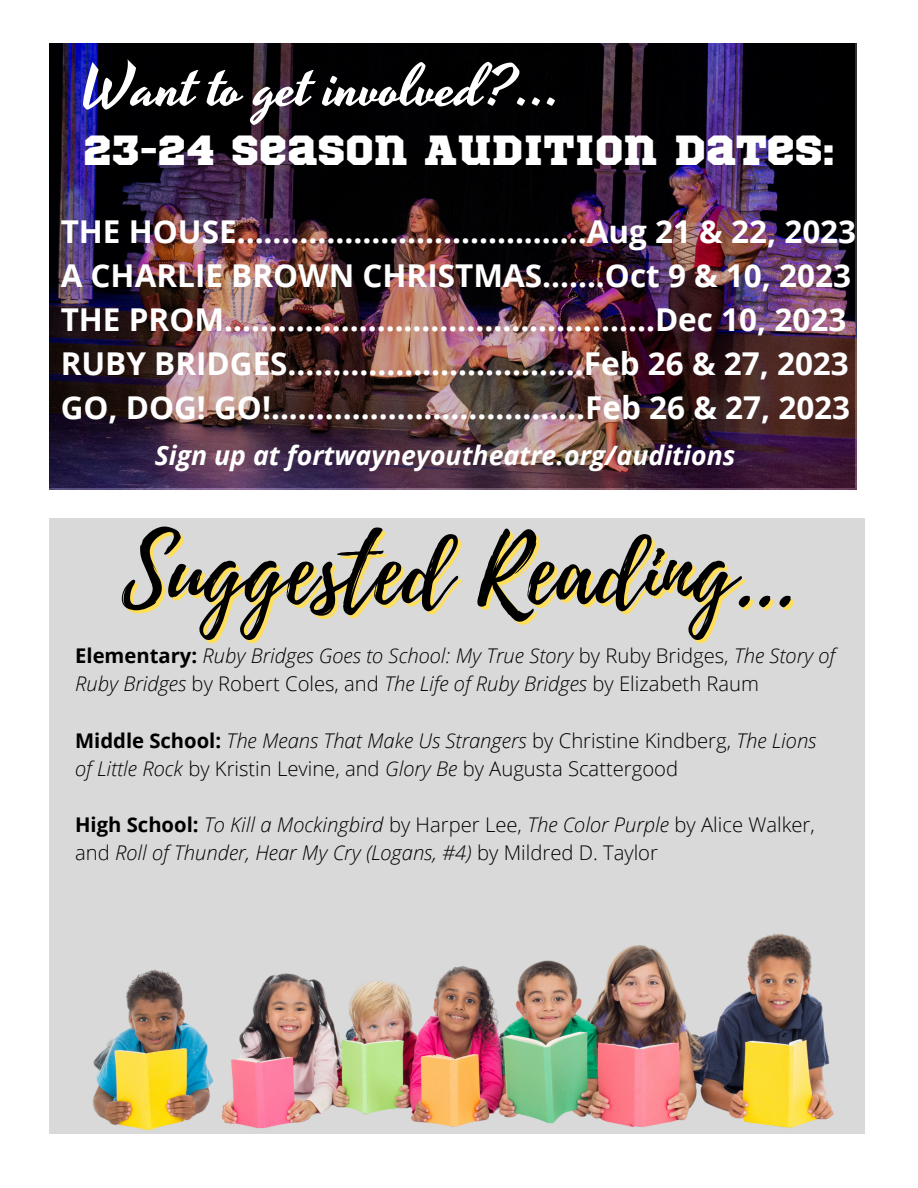
<style>
.page{position:relative;width:918px;height:1188px;background:#fff}
.page>*{position:absolute;margin:0;border:0;box-sizing:border-box;transform-origin:0 0}
.t1{font:93px "Playlist Script";color:#000}
.t2{font:59.7px "Yesteryear";color:#fff}
.t3{font:42px "Sports World";color:#fff}
.t4{font:700 31.5px "Open Sans";color:#fff}
.t5{font:italic 700 26.7px "Open Sans";color:#fff}
.t6{font:italic 300 20.25px/28.2px "Open Sans";color:#000}
.t7{font:300 20.25px/28.2px "Open Sans";color:#000}
.s1{font-weight:700;font-style:normal}
.s2{font-style:normal}
.s3{font-weight:700}
.s4{font-style:italic}
</style>
<div class="page">
<div style="left:50px;top:519px;width:815px;height:615px;background:#d9d9d9"></div>
<img style="left:49px;top:868px;width:785px;height:266px">
<img style="left:49px;top:43px;width:808px;height:447px">
<p class="t2" style="left:81px;top:46px;width:482px">Want to get involved?...</p>
<p class="t3" style="left:84px;top:131px;width:752px">23-24 SEASON AUDITION DATES:</p>
<p class="t4" style="left:61px;top:210px;width:797px">THE HOUSE.......................................Aug 21 &amp; 22, 2023</p>
<p class="t4" style="left:61px;top:254px;width:792px">A CHARLIE BROWN CHRISTMAS.......Oct 9 &amp; 10, 2023</p>
<p class="t4" style="left:61px;top:298px;width:787px">THE PROM................................................Dec 10, 2023</p>
<p class="t4" style="left:61px;top:341px;width:790px">RUBY BRIDGES.................................Feb 26 &amp; 27, 2023</p>
<p class="t4" style="left:61px;top:385px;width:791px">GO, DOG! GO!...................................Feb 26 &amp; 27, 2023</p>
<p class="t5" style="left:155px;top:436px;width:582px">Sign up at fortwayneyoutheatre.org/auditions</p>
<p class="t1" style="left:122px;top:505px;width:676px">Suggested Reading...</p>
<p class="t6" style="left:75px;top:641px;width:762px"><span class="s1">Elementary:</span> Ruby Bridges Goes to School: My True Story <span class="s2">by Ruby Bridges,</span> The Story of<br>Ruby Bridges <span class="s2">by Robert Coles, and</span> The Life of Ruby Bridges <span class="s2">by Elizabeth Raum</span></p>
<p class="t7" style="left:75px;top:726px;width:743px"><span class="s3">Middle School:</span> <span class="s4">The Means That Make Us Strangers</span> by Christine Kindberg, <span class="s4">The Lions of Little Rock</span> by Kristin Levine, and <span class="s4">Glory Be</span> by Augusta Scattergood</p>
<p class="t6" style="left:75px;top:810px;width:741px"><span class="s1">High School:</span> To Kill a Mockingbird <span class="s2">by Harper Lee,</span> The Color Purple <span class="s2">by Alice Walker, and</span> Roll of Thunder, Hear My Cry (Logans, #4) <span class="s2">by Mildred D. Taylor</span></p>
</div>
